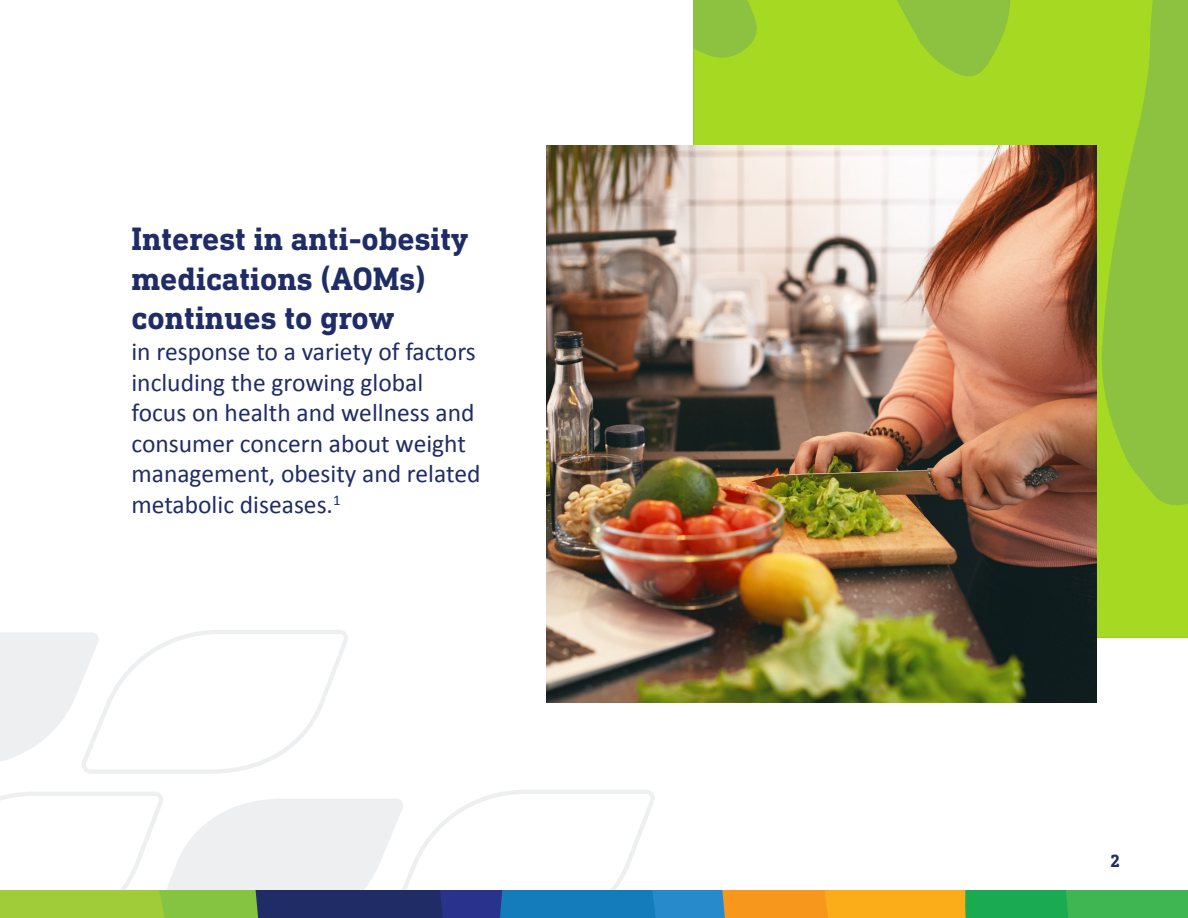
<style>
.page{position:relative;width:1188px;height:918px;background:#fff}
.page>*{position:absolute;margin:0;border:0;box-sizing:border-box;transform-origin:0 0}
.Body{font:700 33px/39.6px "DIN Next Slab Pro";color:#202c65}
.Body-2{font:25.5px/30.6px "Calibri";color:#202c65}
.Body-3{font:700 18px "DIN Next Slab Pro";color:#202c65}
</style>
<div class="page">
<svg style="left:694px;top:0;width:494px;height:638px;background:#9cd02c"></svg>
<img style="left:547px;top:146px;width:549px;height:557px">
<svg style="left:0;top:630px;width:348px;height:144px"></svg>
<svg style="left:0;top:790px;width:1188px;height:128px"></svg>
<p class="Body" style="left:131px;top:219px;width:338px">Interest in anti-obesity medications (AOMs) continues to grow</p>
<p class="Body-2" style="left:131px;top:336px;width:350px">in response to a variety of factors including the growing global focus on health and wellness and consumer concern about weight management, obesity and related metabolic diseases.<sup>1</sup></p>
<p class="Body-3" style="left:1110px;top:850px;width:12px">2</p>
</div>
